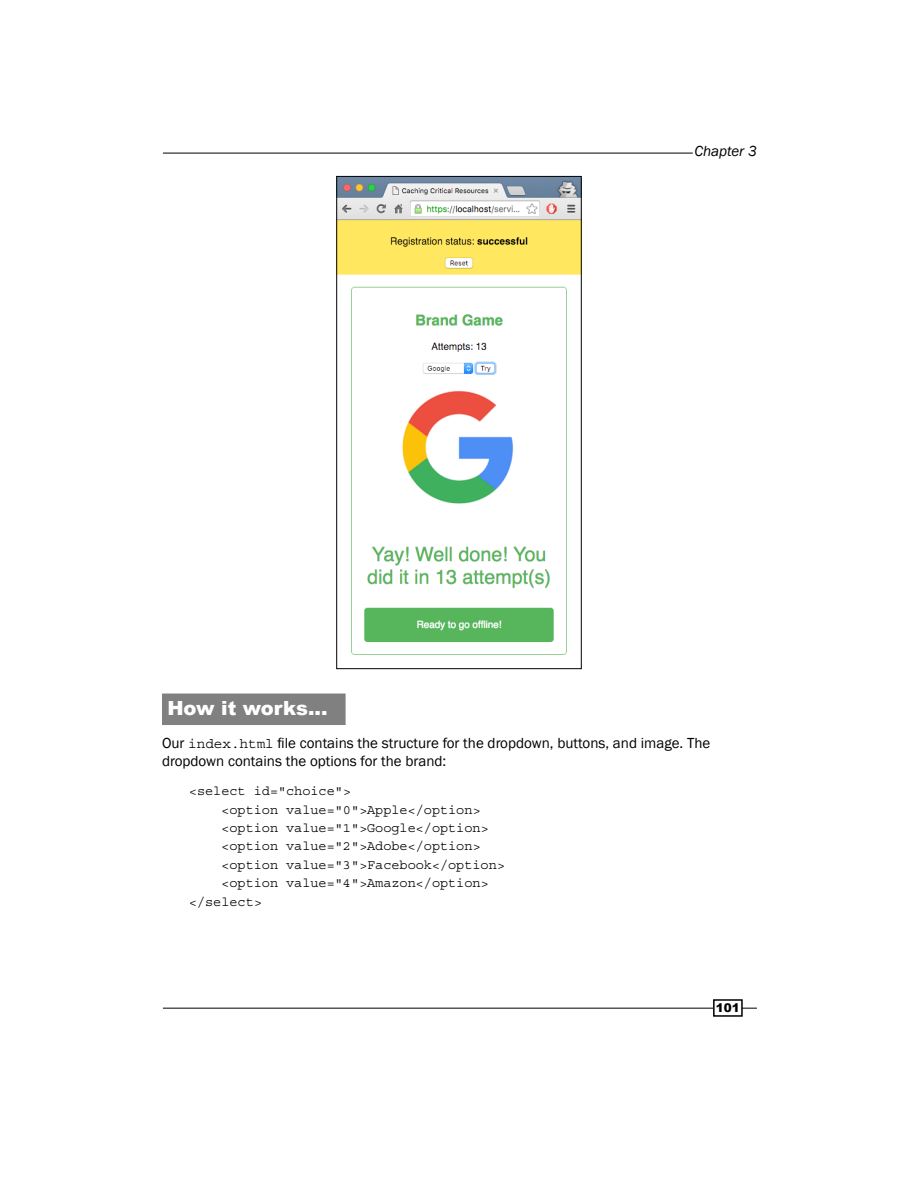
<style>
.page{position:relative;width:918px;height:1188px;background:#fff}
.page>*{position:absolute;margin:0;border:0;box-sizing:border-box;transform-origin:0 0}
.Heading_2_Heading_2{font:900 19.5px "Arial";color:#fff}
.Normal__PACKT{font:15px/18px "Franklin Gothic";color:#000}
.t1{font:italic 15px "Franklin Gothic";color:#000}
.Code__PACKT{font:13.5px "Courier Std";color:#000}
.Code_End__PACKT{font:13.5px "Courier Std";color:#000}
.t2{font:900 12px "Arial";color:#000}
.s1{font-family:"Courier Std";font-size:14.25px}
</style>
<div class="page">
<hr style="left:163px;top:1008px;width:594px;height:1px;background:#000">
<hr style="left:163px;top:153px;width:530px;height:1px;background:#000">
<div style="left:714px;top:1000px;width:28px;height:16px;background:#fff"></div>
<div style="left:713px;top:999px;width:30px;height:18px;border:2px solid #000"></div>
<div style="left:162px;top:694px;width:184px;height:31px;background:#808080"></div>
<img style="left:338px;top:178px;width:242px;height:477px">
<div style="left:336px;top:176px;width:246px;height:493px;border:1px solid #000"></div>
<p class="t1" style="left:694px;top:142px;width:64px">Chapter 3</p>
<p class="Heading_2_Heading_2" style="left:167px;top:694px;width:162px">How it works...</p>
<p class="Normal__PACKT" style="left:162px;top:735px;width:550px">Our <span class="s1">index.html</span> file contains the structure for the dropdown, buttons, and image. The dropdown contains the options for the brand:</p>
<p class="Code__PACKT" style="left:189px;top:784px;width:164px">&lt;select id="choice"&gt;</p>
<p class="Code__PACKT" style="left:221px;top:802px;width:261px">&lt;option value="0"&gt;Apple&lt;/option&gt;</p>
<p class="Code__PACKT" style="left:221px;top:821px;width:269px">&lt;option value="1"&gt;Google&lt;/option&gt;</p>
<p class="Code__PACKT" style="left:221px;top:839px;width:261px">&lt;option value="2"&gt;Adobe&lt;/option&gt;</p>
<p class="Code__PACKT" style="left:221px;top:857px;width:285px">&lt;option value="3"&gt;Facebook&lt;/option&gt;</p>
<p class="Code__PACKT" style="left:221px;top:876px;width:269px">&lt;option value="4"&gt;Amazon&lt;/option&gt;</p>
<p class="Code_End__PACKT" style="left:189px;top:894px;width:74px">&lt;/select&gt;</p>
<p class="t2" style="left:716px;top:999px;width:26px">101</p>
</div>
